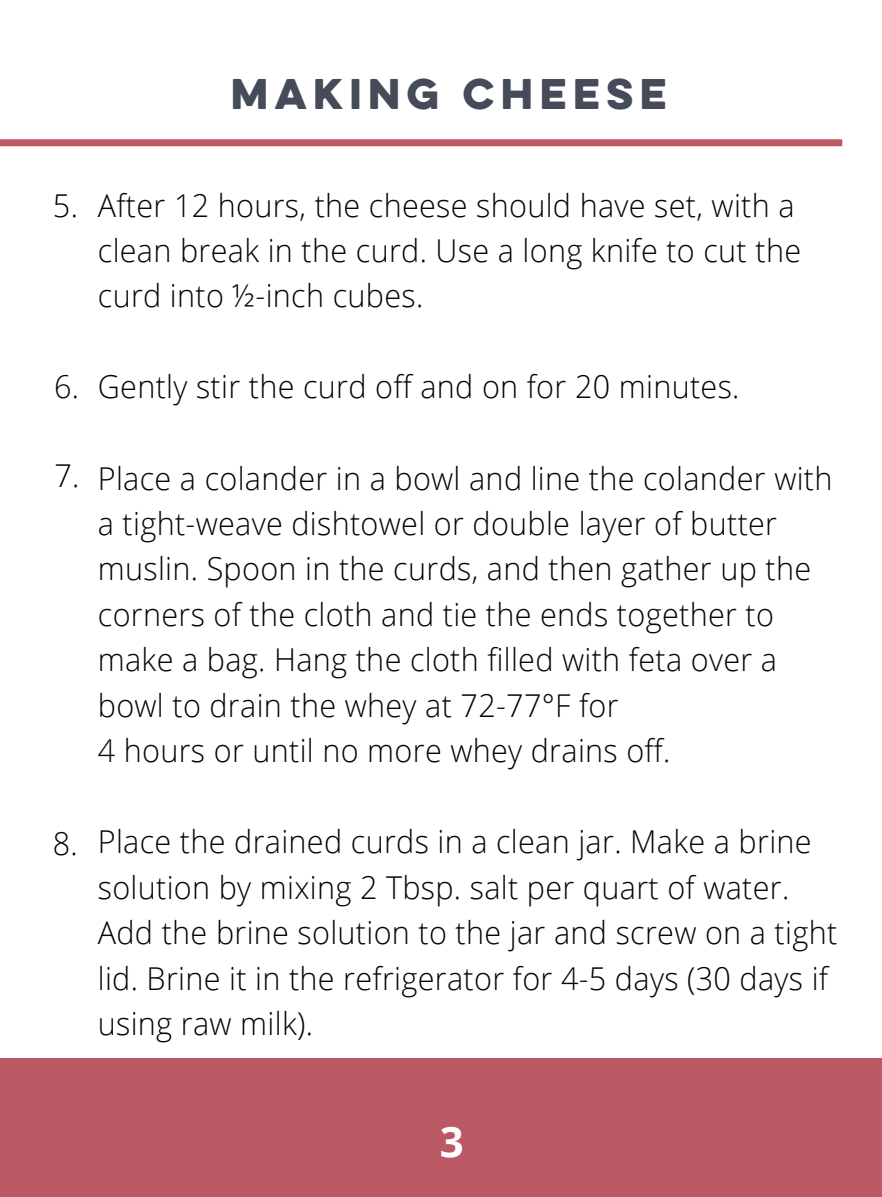
<style>
.page{position:relative;width:882px;height:1197px;background:#fff}
.page>*{position:absolute;margin:0;border:0;box-sizing:border-box;transform-origin:0 0}
.t1{font:700 42px "Open Sans";color:#fff}
.t2{font:38.5px "Eveleth Clean";letter-spacing:.17em;color:#464b59}
.t3{font:300 31.5px/45.5px "Open Sans";letter-spacing:.01em;color:#050504}
</style>
<div class="page">
<div style="left:0;top:1059px;width:882px;height:138px;background:#ba5963"></div>
<div style="left:0;top:139px;width:842px;height:7px;background:#ba5963"></div>
<p class="t2" style="left:231px;top:65px;width:437px">MAKING CHEESE</p>
<p class="t3" style="left:53px;top:182px;width:27px">5.</p>
<p class="t3" style="left:98px;top:182px;width:705px">After 12 hours, the cheese should have set, with a clean break in the curd. Use a long knife to cut the curd into ½-inch cubes.</p>
<p class="t3" style="left:54px;top:363px;width:27px">6.</p>
<p class="t3" style="left:98px;top:363px;width:643px">Gently stir the curd off and on for 20 minutes.</p>
<p class="t3" style="left:54px;top:452px;width:27px">7.</p>
<p class="t3" style="left:98px;top:454px;width:736px">Place a colander in a bowl and line the colander with a tight-weave dishtowel or double layer of butter muslin. Spoon in the curds, and then gather up the corners of the cloth and tie the ends together to make a bag. Hang the cloth filled with feta over a bowl to drain the whey at 72-77°F for<br>4 hours or until no more whey drains off.</p>
<p class="t3" style="left:53px;top:820px;width:27px">8.</p>
<p class="t3" style="left:98px;top:818px;width:741px">Place the drained curds in a clean jar. Make a brine solution by mixing 2 Tbsp. salt per quart of water.<br>Add the brine solution to the jar and screw on a tight lid. Brine it in the refrigerator for 4-5 days (30 days if using raw milk).</p>
<h1 class="t1" style="left:440px;top:1112px;width:25px">3</h1>
</div>
